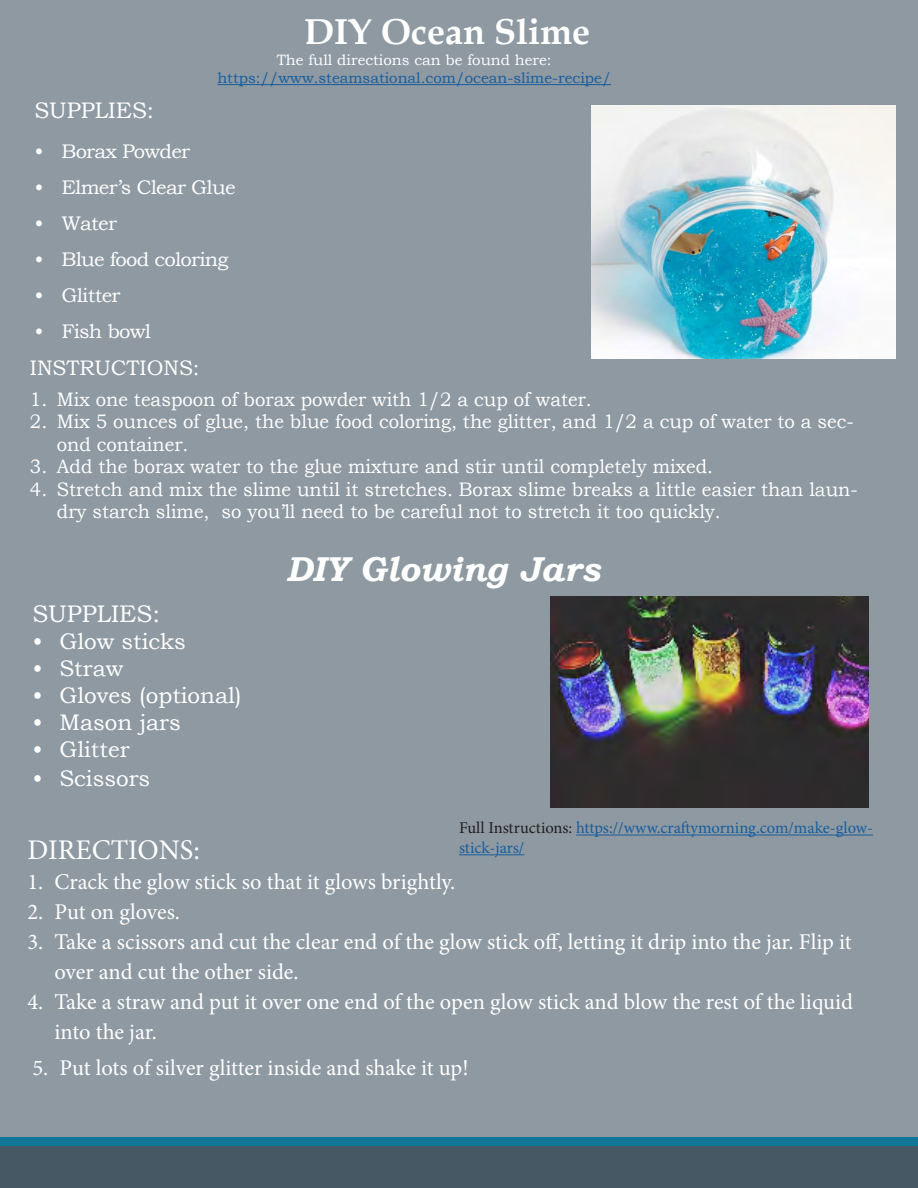
<style>
.page{position:relative;width:918px;height:1188px;background:#fff}
.page>*{position:absolute;margin:0;border:0;box-sizing:border-box;transform-origin:0 0}
.t1{font:700 36px "Book Antiqua";color:#fff}
.t2{font:italic 700 34.5px "Bookman Old Style";color:#fff}
.t3{font:28.5px "Minion Pro";color:#fff}
.t4{font:24px "Bookman Old Style";color:#fff}
.t5{font:22.5px/30px "Minion Pro";letter-spacing:-.005em;color:#fff}
.t6{font:22.5px "Bookman Old Style";color:#fff}
.t7{font:21px "Bookman Old Style";color:#fff}
.t8{font:19.65px "Bookman Old Style";letter-spacing:-.03em;color:#fff}
.t9{font:19.5px/22.5px "Bookman Old Style";color:#fff;scale:.95 1}
.t10{font:16.5px/19.8px "Minion Pro";color:#175d9e}
.t11{font:15px "Bookman Old Style";color:#175d9e}
.t12{font:15px "Bookman Old Style";color:#fff}
.s1{color:#231f20}
</style>
<div class="page">
<div style="left:0;top:0;width:918px;height:1139px;background:#8e99a1"></div>
<img style="left:591px;top:105px;width:305px;height:254px">
<div style="left:0;top:1138px;width:918px;height:9px;background:#127697"></div>
<div style="left:0;top:1147px;width:918px;height:41px;background:#455864"></div>
<hr style="left:217px;top:84px;width:394px;height:1px;background:#175d9e">
<img style="left:551px;top:597px;width:318px;height:210px">
<hr style="left:576px;top:835px;width:297px;height:1px;background:#175d9e">
<hr style="left:459px;top:854px;width:65px;height:1px;background:#175d9e">
<p class="t1" style="left:304px;top:7px;width:287px">DIY Ocean Slime</p>
<p class="t12" style="left:277px;top:50px;width:277px">The full directions can be found here:</p>
<p class="t11" style="left:217px;top:68px;width:395px">https://www.steamsational.com/ocean-slime-recipe/</p>
<p class="t6" style="left:34px;top:95px;width:121px">SUPPLIES:</p>
<p class="t8" style="left:34px;top:139px;width:157px">• Borax Powder</p>
<p class="t8" style="left:34px;top:175px;width:203px">• Elmer’s Clear Glue</p>
<p class="t8" style="left:34px;top:211px;width:84px">• Water</p>
<p class="t8" style="left:34px;top:247px;width:195px">• Blue food coloring</p>
<p class="t8" style="left:34px;top:283px;width:88px">• Glitter</p>
<p class="t8" style="left:34px;top:319px;width:119px">• Fish bowl</p>
<p class="t7" style="left:30px;top:355px;width:171px">INSTRUCTIONS:</p>
<p class="t9" style="left:30px;top:388px;width:593px">1. Mix one teaspoon of borax powder with 1/2 a cup of water.</p>
<p class="t9" style="left:57px;top:410px;width:840px;text-indent:-27px">2. Mix 5 ounces of glue, the blue food coloring, the glitter, and 1/2 a cup of water to a sec&shy;ond container.</p>
<p class="t9" style="left:30px;top:455px;width:721px">3. Add the borax water to the glue mixture and stir until completely mixed.</p>
<p class="t9" style="left:57px;top:478px;width:845px;text-indent:-27px">4. Stretch and mix the slime until it stretches. Borax slime breaks a little easier than laun&shy;dry starch slime, so you’ll need to be careful not to stretch it too quickly.</p>
<p class="t2" style="left:286px;top:544px;width:315px">DIY Glowing Jars</p>
<p class="t4" style="left:32px;top:599px;width:129px">SUPPLIES:</p>
<p class="t6" style="left:32px;top:627px;width:155px">• Glow sticks</p>
<p class="t6" style="left:32px;top:654px;width:92px">• Straw</p>
<p class="t6" style="left:32px;top:681px;width:211px">• Gloves (optional)</p>
<p class="t6" style="left:32px;top:708px;width:150px">• Mason jars</p>
<p class="t6" style="left:32px;top:735px;width:99px">• Glitter</p>
<p class="t6" style="left:32px;top:764px;width:119px">• Scissors</p>
<p class="t10" style="left:459px;top:818px;width:416px"><span class="s1">Full Instructions:</span> https://www.craftymorning.com/make-glow&shy;stick-jars/</p>
<p class="t3" style="left:27px;top:830px;width:174px">DIRECTIONS:</p>
<p class="t5" style="left:27px;top:866px;width:429px">1. Crack the glow stick so that it glows brightly.</p>
<p class="t5" style="left:27px;top:896px;width:154px">2. Put on gloves.</p>
<p class="t5" style="left:54px;top:926px;width:799px;text-indent:-27px">3. Take a scissors and cut the clear end of the glow stick off, letting it drip into the jar. Flip it over and cut the other side.</p>
<p class="t5" style="left:54px;top:986px;width:800px;text-indent:-27px">4. Take a straw and put it over one end of the open glow stick and blow the rest of the liquid into the jar.</p>
<p class="t5" style="left:32px;top:1053px;width:438px">5. Put lots of silver glitter inside and shake it up!</p>
</div>
